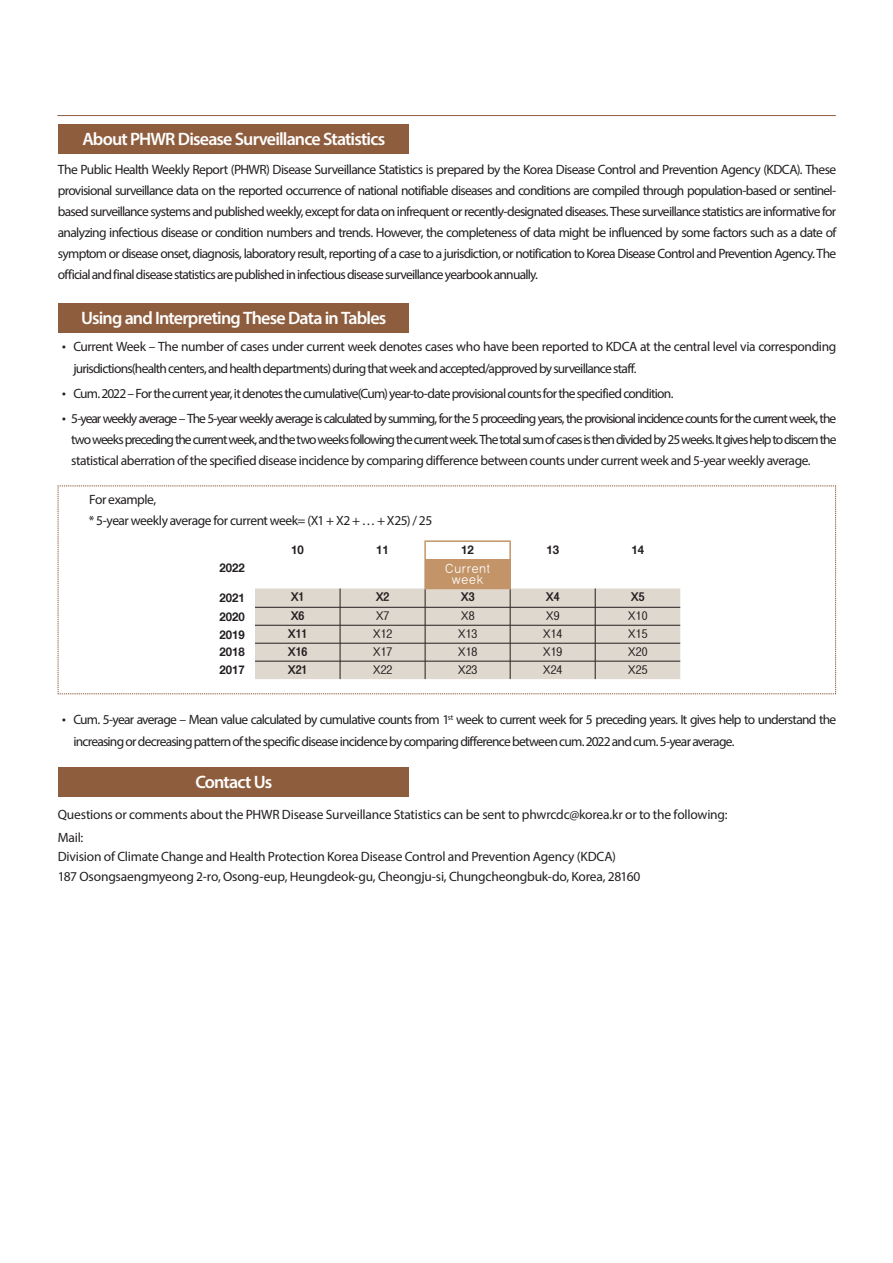
<style>
.page{position:relative;width:893px;height:1263px;background:#fff}
.page>*{position:absolute;margin:0;border:0;box-sizing:border-box;transform-origin:0 0}
.t1{font:600 18px "Myriad Pro";letter-spacing:-.045em;color:#fff}
.t2{font:13.5px/21px "Myriad Pro";letter-spacing:-.045em;color:#231f20;text-align:justify}
.t3{font:13.5px "Myriad Pro";letter-spacing:-.015em;color:#231f20}
.부록-표내지-영문{font:700 12px "Helvetica 75";color:#231f20;scale:.95 1}
.부록-표내지-영문-2{font:12px/11.4px "YDVYGO Std 125";color:#fff;text-align:center;scale:.95 1}
.부록-표내지-숫자{font:11.25px "YDVYGO Std 53";color:#231f20;scale:1.15 1}
.부록-표내지-숫자-2{font:11.25px "YDVYGO Std 55";color:#231f20;scale:1.15 1}
.s1{font-family:"YDVYGO Std 31"}
</style>
<div class="page">
<div style="left:58px;top:125px;width:350px;height:29px;background:#8e5d3e"></div>
<div style="left:58px;top:303px;width:350px;height:29px;background:#8e5d3e"></div>
<div style="left:58px;top:767px;width:350px;height:30px;background:#8e5d3e"></div>
<hr style="left:57px;top:115px;width:779px;height:1px;background:#8e5d3e">
<svg style="left:58px;top:486px;width:778px;height:208px"></svg>
<hr style="left:424px;top:559px;width:2px;height:29px;background:#c39468">
<hr style="left:509px;top:559px;width:2px;height:29px;background:#c39468">
<hr style="left:424px;top:588px;width:87px;height:1px;background:#c39468">
<p class="t1" style="left:82px;top:128px;width:304px">About PHWR Disease Surveillance Statistics</p>
<p class="t2" style="left:58px;top:159px;width:780px">The Public Health Weekly Report (PHWR) Disease Surveillance Statistics is prepared by the Korea Disease Control and Prevention Agency (KDCA). These provisional surveillance data on the reported occurrence of national notifiable diseases and conditions are compiled through population-based or sentinel&shy;based surveillance systems and published weekly, except for data on infrequent or recently-designated diseases. These surveillance statistics are informative for analyzing infectious disease or condition numbers and trends. However, the completeness of data might be influenced by some factors such as a date of symptom or disease onset, diagnosis, laboratory result, reporting of a case to a jurisdiction, or notification to Korea Disease Control and Prevention Agency. The official and final disease statistics are published in infectious disease surveillance yearbook annually.</p>
<p class="t1" style="left:81px;top:306px;width:307px">Using and Interpreting These Data in Tables</p>
<p class="t2" style="left:73px;top:336px;width:764px;line-height:21.5px;text-indent:-16px"><span class="s1">•</span> Current Week – The number of cases under current week denotes cases who have been reported to KDCA at the central level via corresponding jurisdictions(health centers, and health departments) during that week and accepted/approved by surveillance staff.</p>
<p class="t2" style="left:58px;top:382px;width:617px"><span class="s1">•</span> Cum. 2022 – For the current year, it denotes the cumulative(Cum) year-to-date provisional counts for the specified condition.</p>
<p class="t2" style="left:71px;top:407px;width:767px;text-indent:-13px"><span class="s1">•</span>5-year weekly average – The 5-year weekly average is calculated by summing, for the 5 proceeding years, the provisional incidence counts for the current week, the two weeks preceding the current week, and the two weeks following the current week. The total sum of cases is then divided by 25 weeks. It gives help to discern the statistical aberration of the specified disease incidence by comparing difference between counts under current week and 5-year weekly average.</p>
<p class="t2" style="left:89px;top:489px;width:68px">For example,</p>
<p class="t2" style="left:89px;top:510px;width:345px">* 5-year weekly average for current week= (X1 + X2 + … + X25) / 25</p>
<p class="부록-표내지-영문" style="left:291px;top:543px;width:15px">10</p>
<p class="부록-표내지-영문" style="left:376px;top:543px;width:15px">11</p>
<p class="부록-표내지-영문" style="left:461px;top:543px;width:15px">12</p>
<p class="부록-표내지-영문" style="left:546px;top:543px;width:15px">13</p>
<p class="부록-표내지-영문" style="left:631px;top:543px;width:15px">14</p>
<p class="부록-표내지-영문" style="left:219px;top:561px;width:28px">2022</p>
<p class="부록-표내지-영문-2" style="left:445px;top:563px;width:49px">Current week</p>
<p class="부록-표내지-영문" style="left:219px;top:590px;width:28px">2021</p>
<p class="부록-표내지-숫자-2" style="left:291px;top:591px;width:13px">X1</p>
<p class="부록-표내지-숫자-2" style="left:376px;top:591px;width:13px">X2</p>
<p class="부록-표내지-숫자-2" style="left:461px;top:591px;width:13px">X3</p>
<p class="부록-표내지-숫자-2" style="left:546px;top:591px;width:13px">X4</p>
<p class="부록-표내지-숫자-2" style="left:631px;top:591px;width:13px">X5</p>
<p class="부록-표내지-영문" style="left:219px;top:609px;width:28px">2020</p>
<p class="부록-표내지-숫자-2" style="left:291px;top:610px;width:13px">X6</p>
<p class="부록-표내지-숫자" style="left:376px;top:610px;width:13px">X7</p>
<p class="부록-표내지-숫자" style="left:461px;top:610px;width:13px">X8</p>
<p class="부록-표내지-숫자" style="left:546px;top:610px;width:13px">X9</p>
<p class="부록-표내지-숫자" style="left:628px;top:610px;width:19px">X10</p>
<p class="부록-표내지-영문" style="left:219px;top:627px;width:28px">2019</p>
<p class="부록-표내지-숫자-2" style="left:288px;top:628px;width:19px">X11</p>
<p class="부록-표내지-숫자" style="left:373px;top:628px;width:19px">X12</p>
<p class="부록-표내지-숫자" style="left:458px;top:628px;width:19px">X13</p>
<p class="부록-표내지-숫자" style="left:543px;top:628px;width:19px">X14</p>
<p class="부록-표내지-숫자" style="left:628px;top:628px;width:19px">X15</p>
<p class="부록-표내지-영문" style="left:219px;top:645px;width:28px">2018</p>
<p class="부록-표내지-숫자-2" style="left:288px;top:646px;width:19px">X16</p>
<p class="부록-표내지-숫자" style="left:373px;top:646px;width:19px">X17</p>
<p class="부록-표내지-숫자" style="left:458px;top:646px;width:19px">X18</p>
<p class="부록-표내지-숫자" style="left:543px;top:646px;width:19px">X19</p>
<p class="부록-표내지-숫자" style="left:628px;top:646px;width:19px">X20</p>
<p class="부록-표내지-영문" style="left:219px;top:663px;width:28px">2017</p>
<p class="부록-표내지-숫자-2" style="left:288px;top:664px;width:19px">X21</p>
<p class="부록-표내지-숫자" style="left:373px;top:664px;width:19px">X22</p>
<p class="부록-표내지-숫자" style="left:458px;top:664px;width:19px">X23</p>
<p class="부록-표내지-숫자" style="left:543px;top:664px;width:19px">X24</p>
<p class="부록-표내지-숫자" style="left:628px;top:664px;width:19px">X25</p>
<p class="t2" style="left:73px;top:709px;width:764px;line-height:21.5px;text-indent:-16px"><span class="s1">•</span> Cum. 5-year average – Mean value calculated by cumulative counts from 1<sup>st</sup> week to current week for 5 preceding years. It gives help to understand the increasing or decreasing pattern of the specific disease incidence by comparing difference between cum. 2022 and cum. 5-year average.</p>
<p class="t1" style="left:195px;top:771px;width:78px">Contact Us</p>
<p class="t3" style="left:58px;top:806px;width:671px">Questions or comments about the PHWR Disease Surveillance Statistics can be sent to phwrcdc@korea.kr or to the following:</p>
<p class="t2" style="left:58px;top:827px;width:27px">Mail:</p>
<p class="t3" style="left:58px;top:849px;width:560px">Division of Climate Change and Health Protection Korea Disease Control and Prevention Agency (KDCA)</p>
<p class="t3" style="left:58px;top:868px;width:584px">187 Osongsaengmyeong 2-ro, Osong-eup, Heungdeok-gu, Cheongju-si, Chungcheongbuk-do, Korea, 28160</p>
</div>
